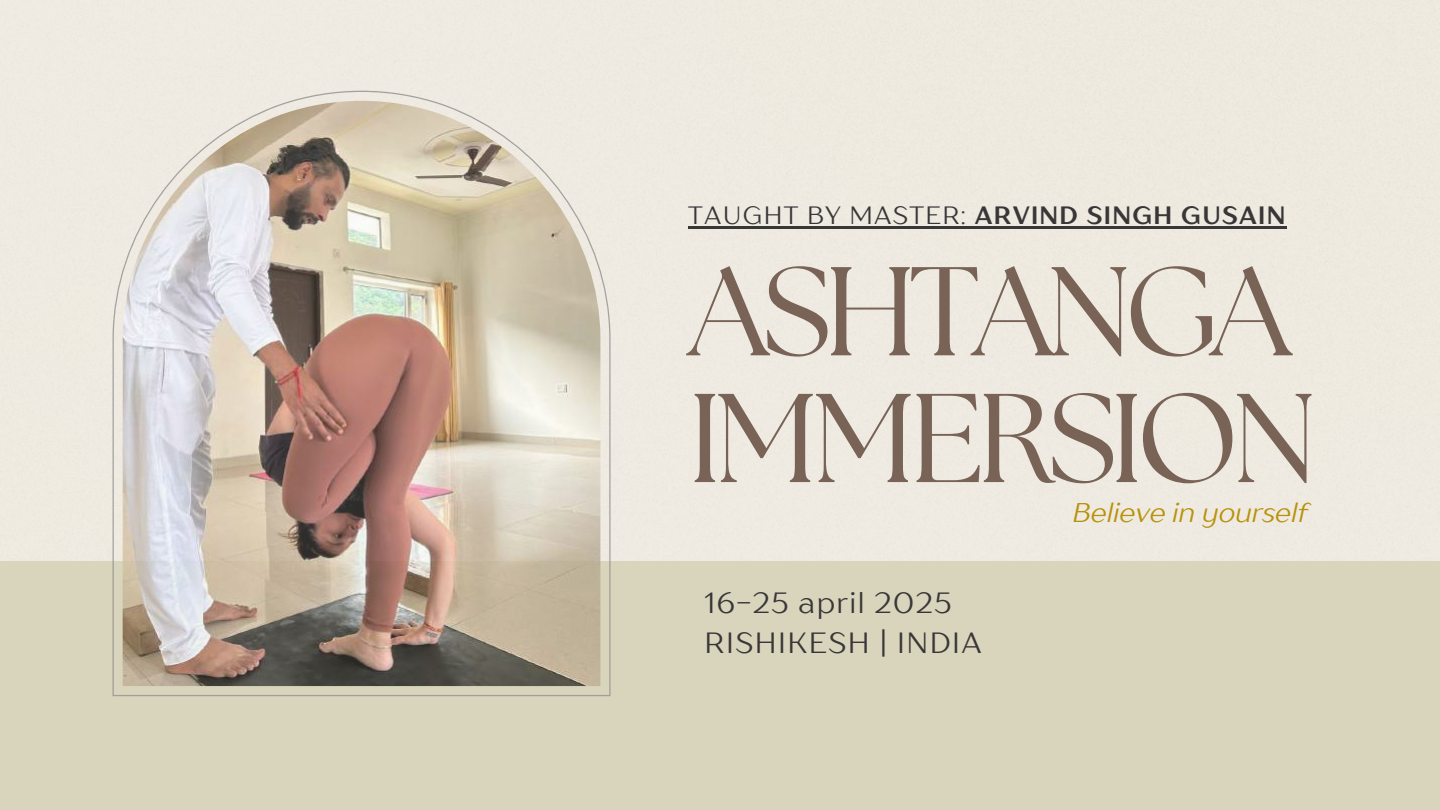
<style>
.page{position:relative;width:1440px;height:810px;background:#fff}
.page>*{position:absolute;margin:0;border:0;box-sizing:border-box;transform-origin:0 0}
.t1{font:126px/126.8px "The Seasons";letter-spacing:-.055em;color:#786356}
.t2{font:29.2px/40.2px "TT Drugs";letter-spacing:.05em;color:#393638}
.t3{font:italic 27px "TT Drugs";color:#b8920c}
.t4{font:700 25px "TT Drugs";letter-spacing:.05em;color:#393638}
.s1{font-weight:400}
</style>
<div class="page">
<div style="left:0;top:0;width:1440px;height:561px;background:#efeae1"></div>
<div style="left:0;top:561px;width:1440px;height:249px;background:#d8d5bc"></div>
<svg style="left:113px;top:91px;width:498px;height:605px;fill:#ede9e0"></svg>
<img style="left:123px;top:101px;width:477px;height:585px">
<hr style="left:688px;top:226px;width:279px;height:2px;background:#393638">
<hr style="left:967px;top:226px;width:320px;height:2px;background:#393638">
<p class="t4" style="left:688px;top:200px;width:599px"><span class="s1">TAUGHT BY MASTER:</span> ARVIND SINGH GUSAIN</p>
<h1 class="t1" style="left:688px;top:256px;width:630px">ASHTANGA<br>IMMERSION</h1>
<p class="t2" style="left:704px;top:582px;width:279px">16-25 april 2025<br>RISHIKESH | INDIA</p>
<p class="t3" style="left:1073px;top:496px;width:236px">Believe in yourself</p>
</div>
